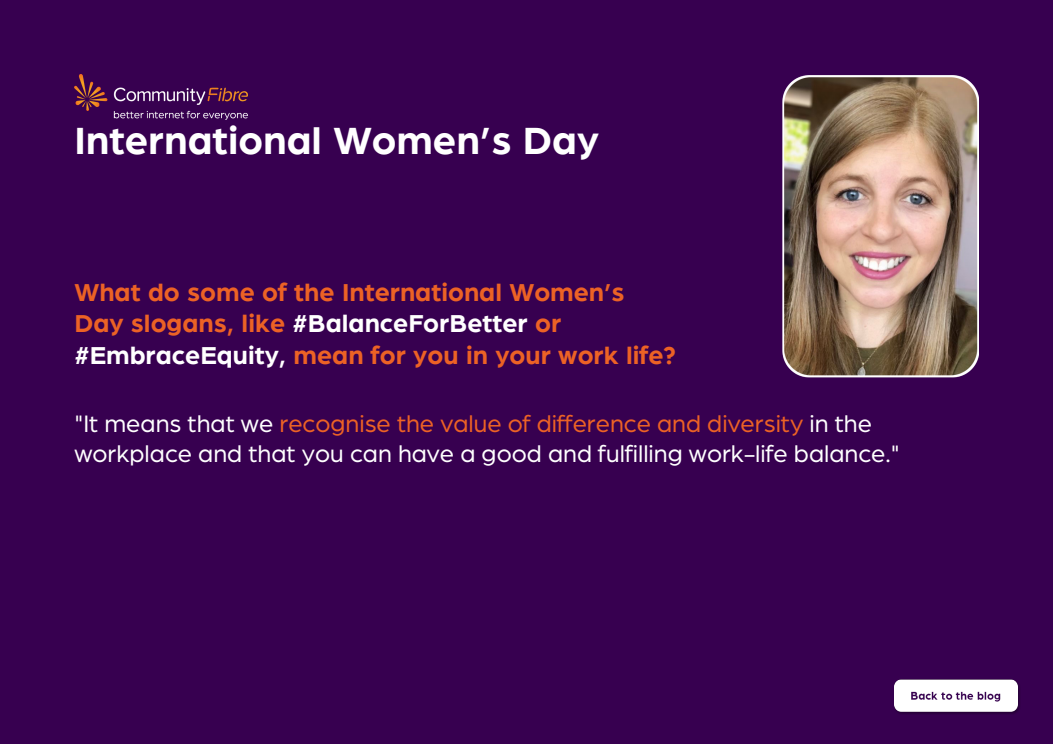
<style>
.page{position:relative;width:1053px;height:744px;background:#fff}
.page>*{position:absolute;margin:0;border:0;box-sizing:border-box;transform-origin:0 0}
.t1{font:700 40.8px "Arboria";color:#fff}
.t2{font:700 26.36px/31.5px "Arboria";color:#ec6225}
.t3{font:25.36px/30.3px "Arboria";color:#fff}
.s1{color:#fff}
.s2{color:#ec6225}
</style>
<div class="page">
<div style="left:0;top:0;width:1052px;height:744px;background:#370050"></div>
<img style="left:894px;top:679px;width:125px;height:35px">
<img style="left:74px;top:74px;width:174px;height:46px">
<img style="left:782px;top:75px;width:196px;height:303px">
<h1 class="t1" style="left:74px;top:122px;width:526px">International Women’s Day</h1>
<p class="t2" style="left:74px;top:277px;width:603px">What do some of the International Women’s<br>Day slogans, like <span class="s1">#BalanceForBetter</span> or <span class="s1">#EmbraceEquity,</span> mean for you in your work life?</p>
<p class="t3" style="left:74px;top:409px;width:826px">"It means that we <span class="s2">recognise the value of difference and diversity</span> in the workplace and that you can have a good and fulfilling work-life balance."</p>
</div>
